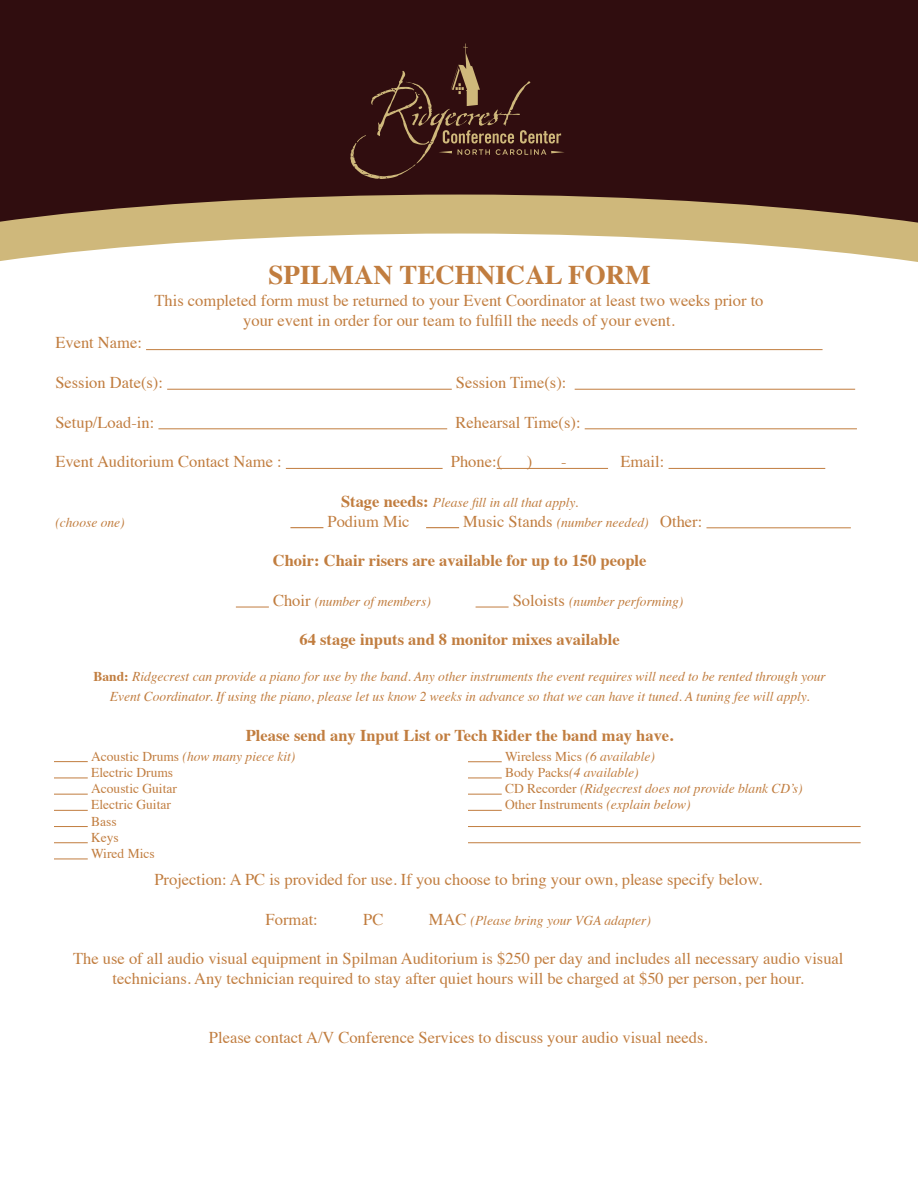
<style>
.page{position:relative;width:918px;height:1188px;background:#fff}
.page>*{position:absolute;margin:0;border:0;box-sizing:border-box;transform-origin:0 0}
.t1{font:700 27px "Times";color:#c17d3f}
.t2{font:16.5px/19.8px "Times";color:#c17d3f;text-align:center}
.t3{font:700 16.5px "Times";color:#c17d3f}
.t4{font:italic 13.5px/16.2px "Times";color:#c17d3f;text-align:center}
.t5{font:13.5px/16.2px "Times";color:#c17d3f}
.s1{font-weight:700;font-style:normal;font-size:16.5px}
.s2{font-style:italic;font-size:13.5px}
.s3{font-style:normal;font-size:16.5px}
.s4{font-weight:700;font-style:normal}
.s5{font-style:italic}
.s6{font-style:normal}
</style>
<div class="page">
<div style="left:0;top:0;width:918px;height:226px;background:#300d0f"></div>
<svg style="left:0;top:194px;width:918px;height:68px"></svg>
<svg style="left:350px;top:43px;width:214px;height:136px"></svg>
<hr style="left:146px;top:349px;width:677px;height:1px;background:#c17d3f">
<hr style="left:167px;top:389px;width:285px;height:1px;background:#c17d3f">
<hr style="left:575px;top:389px;width:280px;height:1px;background:#c17d3f">
<hr style="left:158px;top:428px;width:289px;height:1px;background:#c17d3f">
<hr style="left:585px;top:428px;width:272px;height:1px;background:#c17d3f">
<hr style="left:286px;top:468px;width:157px;height:1px;background:#c17d3f">
<hr style="left:497px;top:468px;width:111px;height:1px;background:#c17d3f">
<hr style="left:669px;top:468px;width:156px;height:1px;background:#c17d3f">
<hr style="left:290px;top:527px;width:33px;height:1px;background:#c17d3f">
<hr style="left:426px;top:527px;width:33px;height:1px;background:#c17d3f">
<hr style="left:706px;top:527px;width:145px;height:1px;background:#c17d3f">
<hr style="left:236px;top:607px;width:33px;height:1px;background:#c17d3f">
<hr style="left:476px;top:607px;width:33px;height:1px;background:#c17d3f">
<hr style="left:54px;top:761px;width:34px;height:1px;background:#c17d3f">
<hr style="left:54px;top:778px;width:34px;height:1px;background:#c17d3f">
<hr style="left:54px;top:794px;width:34px;height:1px;background:#c17d3f">
<hr style="left:54px;top:810px;width:34px;height:1px;background:#c17d3f">
<hr style="left:54px;top:826px;width:34px;height:1px;background:#c17d3f">
<hr style="left:54px;top:842px;width:34px;height:1px;background:#c17d3f">
<hr style="left:54px;top:859px;width:34px;height:1px;background:#c17d3f">
<hr style="left:468px;top:761px;width:34px;height:1px;background:#c17d3f">
<hr style="left:468px;top:778px;width:34px;height:1px;background:#c17d3f">
<hr style="left:468px;top:794px;width:34px;height:1px;background:#c17d3f">
<hr style="left:468px;top:810px;width:34px;height:1px;background:#c17d3f">
<hr style="left:468px;top:826px;width:393px;height:1px;background:#c17d3f">
<hr style="left:468px;top:842px;width:393px;height:1px;background:#c17d3f">
<h1 class="t1" style="left:269px;top:249px;width:384px">SPILMAN TECHNICAL FORM</h1>
<p class="t2" style="left:155px;top:290px;width:611px">This completed form must be returned to your Event Coordinator at least two weeks prior to your event in order for our team to fulfill the needs of your event.</p>
<p class="t2" style="left:55px;top:332px;width:88px">Event Name:</p>
<p class="t2" style="left:55px;top:371px;width:109px">Session Date(s):</p>
<p class="t2" style="left:456px;top:371px;width:112px">Session Time(s):</p>
<p class="t2" style="left:55px;top:411px;width:100px">Setup/Load-in:</p>
<p class="t2" style="left:455px;top:411px;width:127px">Rehearsal Time(s):</p>
<p class="t2" style="left:55px;top:450px;width:228px">Event Auditorium Contact Name :</p>
<p class="t2" style="left:451px;top:450px;width:53px">Phone:(</p>
<p class="t2" style="left:527px;top:450px;width:7px">)</p>
<p class="t2" style="left:561px;top:450px;width:7px">-</p>
<p class="t2" style="left:620px;top:450px;width:46px">Email:</p>
<p class="t4" style="left:341px;top:493px;width:239px"><span class="s1">Stage needs:</span> Please fill in all that apply.</p>
<p class="t4" style="left:55px;top:513px;width:71px">(choose one)</p>
<p class="t2" style="left:328px;top:510px;width:84px">Podium Mic</p>
<p class="t2" style="left:463px;top:510px;width:241px">Music Stands <span class="s2">(number needed)</span> Other:</p>
<p class="t3" style="left:273px;top:545px;width:375px">Choir: Chair risers are available for up to 150 people</p>
<p class="t4" style="left:273px;top:592px;width:159px"><span class="s3">Choir</span> (number of members)</p>
<p class="t4" style="left:513px;top:592px;width:172px"><span class="s3">Soloists</span> (number performing)</p>
<p class="t3" style="left:300px;top:624px;width:322px">64 stage inputs and 8 monitor mixes available</p>
<p class="t4" style="left:93px;top:666px;width:734px;line-height:19.8px"><span class="s4">Band:</span> Ridgecrest can provide a piano for use by the band. Any other instruments the event requires will need to be rented through your<br>Event Coordinator. If using the piano, please let us know 2 weeks in advance so that we can have it tuned. A tuning fee will apply.</p>
<p class="t3" style="left:246px;top:719px;width:429px">Please send any Input List or Tech Rider the band may have.</p>
<p class="t5" style="left:91px;top:747px;width:206px">Acoustic Drums <span class="s5">(how many piece kit)<br></span>Electric Drums<br>Acoustic Guitar<br>Electric Guitar<br>Bass<br>Keys<br>Wired Mics</p>
<p class="t4" style="left:505px;top:747px;width:299px;text-align:left"><span class="s6">Wireless Mics</span> (6 available)<br><span class="s6">Body Packs</span>(4 available)<br><span class="s6">CD Recorder</span> (Ridgecrest does not provide blank CD’s)<br><span class="s6">Other Instruments</span> (explain below)</p>
<p class="t2" style="left:154px;top:868px;width:609px">Projection: A PC is provided for use. If you choose to bring your own, please specify below.</p>
<p class="t2" style="left:266px;top:908px;width:54px">Format:</p>
<p class="t2" style="left:363px;top:908px;width:22px">PC</p>
<p class="t4" style="left:429px;top:911px;width:224px"><span class="s3">MAC</span> (Please bring your VGA adapter)</p>
<p class="t2" style="left:73px;top:947px;width:772px">The use of all audio visual equipment in Spilman Auditorium is $250 per day and includes all necessary audio visual technicians. Any technician required to stay after quiet hours will be charged at $50 per person, per hour.</p>
<p class="t2" style="left:209px;top:1027px;width:500px">Please contact A/V Conference Services to discuss your audio visual needs.</p>
</div>
